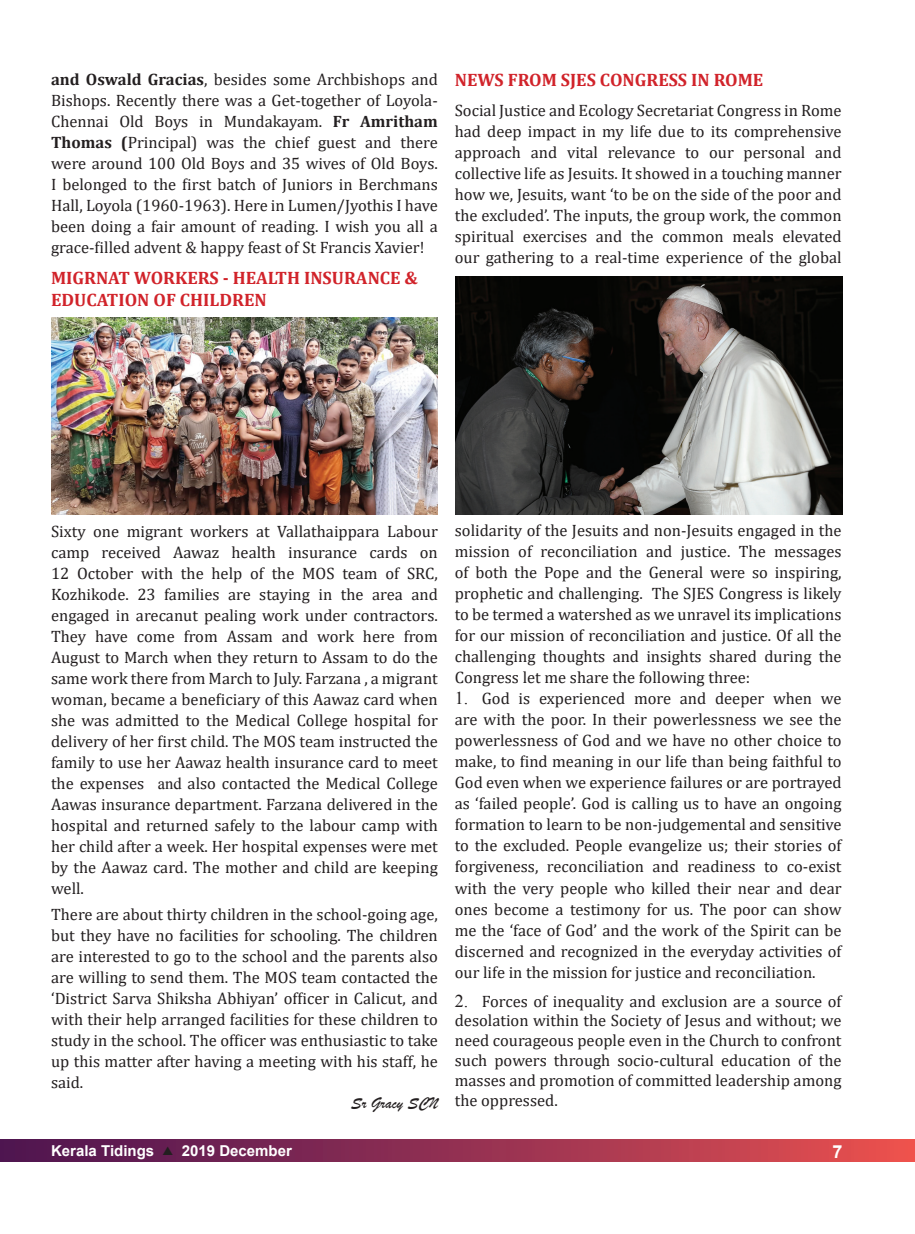
<style>
.page{position:relative;width:915px;height:1234px;background:#fff}
.page>*{position:absolute;margin:0;border:0;box-sizing:border-box;transform-origin:0 0}
.t1{font:700 18px/21.6px "Cambria";color:#d1232a}
.t2{font:700 18px "Arial";color:#fff}
.t3{font:16.5px/21px "Cambria";color:#231f20;text-align:justify}
.t4{font:16.5px "Brush Script";color:#231f20}
.t5{font:700 15px "Arial";color:#fff}
.s1{font-weight:700}
.s2{font-family:"Times New Roman"}
.s3{font-family:"Times New Roman";font-size:18px}
.s4{font-family:"Dixieland";font-weight:400;font-size:12px;color:#231f20}
</style>
<div class="page">
<img style="left:455px;top:276px;width:387px;height:238px">
<img style="left:51px;top:317px;width:386px;height:197px">
<div style="left:0;top:1138px;width:914px;height:23px;background:linear-gradient(to right,#481352,#e65050)"></div>
<p class="t3" style="left:51px;top:69px;width:388px"><span class="s1">and Oswald Gracias</span>, besides some Archbishops and Bishops. Recently there was a Get-together of Loyola-Chennai Old Boys in Mundakayam. <span class="s1">Fr Amritham Thomas (</span>Principal) was the chief guest and there were around 100 Old Boys and 35 wives of Old Boys.<br>I belonged to the first batch of Juniors in Berchmans Hall, Loyola (1960-1963). Here in Lumen/Jyothis I have been doing a fair amount of reading. I wish you all a grace-filled advent &amp; happy feast of St Francis Xavier!</p>
<p class="t1" style="left:51px;top:266px;width:368px">MIGRNAT WORKERS - HEALTH INSURANCE &amp;<br>EDUCATION OF CHILDREN</p>
<p class="t1" style="left:454px;top:69px;width:310px">NEWS FROM SJES CONGRESS IN ROME</p>
<p class="t3" style="left:454px;top:100px;width:388px">Social Justice and Ecology Secretariat Congress in Rome had deep impact in my life due to its comprehensive approach and vital relevance to our personal and collective life as Jesuits. It showed in a touching manner how we, Jesuits, want ‘to be on the side of the poor and the excluded’. The inputs, the group work, the common spiritual exercises and the common meals elevated our gathering to a real-time experience of the global</p>
<p class="t3" style="left:51px;top:520px;width:388px">Sixty one migrant workers at Vallathaippara Labour camp received Aawaz health insurance cards on 12 October with the help of the MOS team of SRC, Kozhikode. 23 families are staying in the area and engaged in arecanut pealing work under contractors.<br>They have come from Assam and work here from August to March when they return to Assam to do the same work there from March to July. Farzana , a migrant woman, became a beneficiary of this Aawaz card when she was admitted to the Medical College hospital for delivery of her first child. The MOS team instructed the family to use her Aawaz health insurance card to meet the expenses <span class="s2">and</span> also contacted the Medical College Aawas insurance department. Farzana delivered in the hospital and returned safely to the labour camp with her child after a week. Her hospital expenses were met by the Aawaz card. The mother and child are keeping well.</p>
<p class="t3" style="left:51px;top:903px;width:388px">There are about thirty children in the school-going age, but they have no facilities for schooling. The children are interested to go to the school and the parents also are willing to send them. The MOS team contacted the ‘District Sarva Shiksha Abhiyan’ officer in Calicut, and with their help arranged facilities for these children to study in the school. The officer was enthusiastic to take up this matter after having a meeting with his staff, he said.</p>
<p class="t4" style="left:351px;top:1092px;width:88px">Sr Gracy SCN</p>
<p class="t3" style="left:454px;top:520px;width:388px">solidarity of the Jesuits and non-Jesuits engaged in the mission of reconciliation and justice. The messages of both the Pope and the General were so inspiring, prophetic and challenging. The SJES Congress is likely to be termed a watershed as we unravel its implications for our mission of reconciliation and justice. Of all the challenging thoughts and insights shared during the Congress let me share the following three:</p>
<p class="t3" style="left:454px;top:688px;width:388px"><span class="s3">1.</span> God is experienced more and deeper when we are with the poor. In their powerlessness we see the powerlessness of God and we have no other choice to make, to find meaning in our life than being faithful to God even when we experience failures or are portrayed as ‘failed people’. God is calling us to have an ongoing formation to learn to be non-judgemental and sensitive to the excluded. People evangelize us; their stories of forgiveness, reconciliation and readiness to co-exist with the very people who killed their near and dear ones become a testimony for us. The poor can show me the ‘face of God’ and the work of the Spirit can be discerned and recognized in the everyday activities of our life in the mission for justice and reconciliation.</p>
<p class="t3" style="left:454px;top:990px;width:388px;line-height:19.8px"><span class="s3">2.</span> Forces of inequality and exclusion are a source of desolation within the Society of Jesus and without; we need courageous people even in the Church to confront such powers through socio-cultural education of the masses and promotion of committed leadership among the oppressed.</p>
<p class="t5" style="left:51px;top:1140px;width:242px">Kerala Tidings <span class="s4">s</span> 2019 December</p>
<p class="t2" style="left:832px;top:1139px;width:12px">7</p>
</div>
